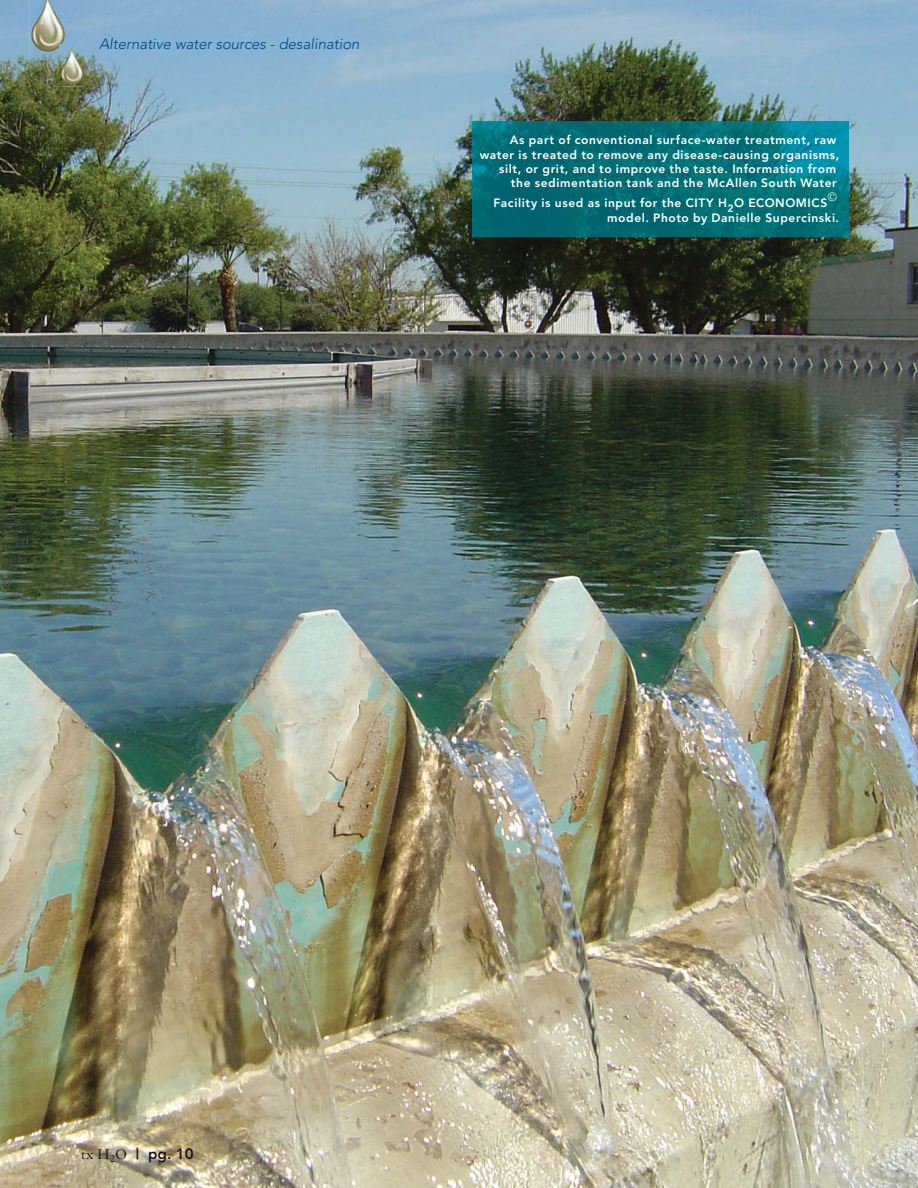
<style>
.page{position:relative;width:918px;height:1188px;background:#fff}
.page>*{position:absolute;margin:0;border:0;box-sizing:border-box;transform-origin:0 0}
.t1{font:italic 300 15px "Avenir";color:#00467f}
.t2{font:800 15px "Avenir";color:#1d1419}
.t3{font:800 12px/14.4px "Avenir";letter-spacing:.05em;color:#fff;text-align:right}
.t4{font:12px "Palatino";color:#fff}
.s1{font-family:"Sabon";font-weight:400}
</style>
<div class="page">
<img style="left:0;top:0;width:918px;height:1188px">
<img style="left:472px;top:121px;width:377px;height:115px">
<img style="left:29px;top:0;width:37px;height:54px">
<img style="left:60px;top:45px;width:24px;height:42px">
<svg style="left:60px;top:45px;width:6px;height:9px"></svg>
<p class="t1" style="left:99px;top:38px;width:262px">Alternative water sources - desalination</p>
<p class="t3" style="left:480px;top:134px;width:361px">As part of conventional surface-water treatment, raw water is treated to remove any disease-causing organisms, silt, or grit, and to improve the taste. Information from the sedimentation tank and the McAllen South Water</p>
<p class="t3" style="left:494px;top:197px;width:335px">Facility is used as input for the CITY H<sub>2</sub>O ECONOMICS</p>
<p class="t4" style="left:828px;top:191px;width:10px">©</p>
<p class="t3" style="left:607px;top:211px;width:233px">model. Photo by Danielle Supercinski.</p>
<p class="t2" style="left:81px;top:1148px;width:114px"><span class="s1">tx H</span><sub>2</sub><span class="s1">O</span> | pg. 10</p>
</div>
